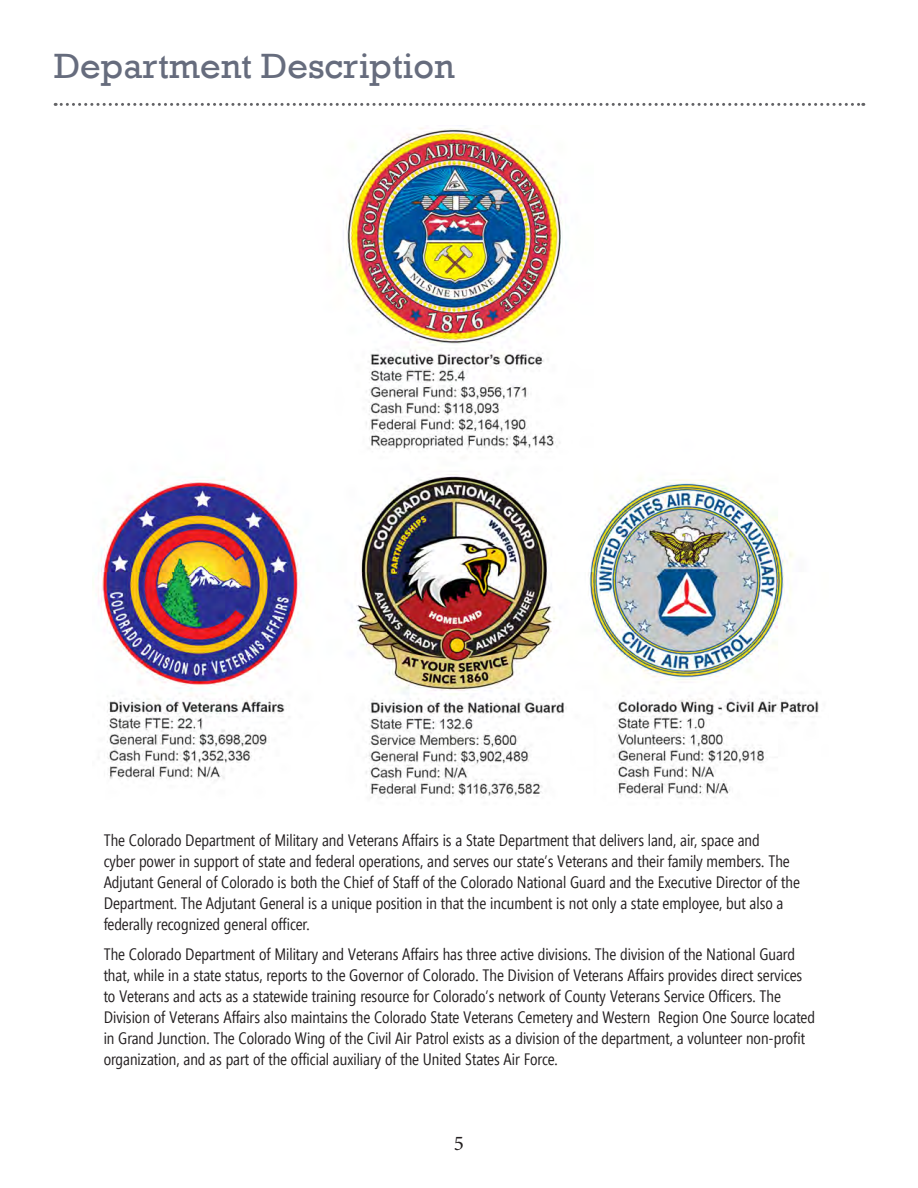
<style>
.page{position:relative;width:918px;height:1188px;background:#fff}
.page>*{position:absolute;margin:0;border:0;box-sizing:border-box;transform-origin:0 0}
.t1{font:45px "Rockwell";color:#666c7d}
.t2{font:36px "Rockwell";color:#666c7d}
.t3{font:21px "Minion Pro";color:#231f20}
.t4{font:16.5px/21px "Segoe Condensed";color:#231f20}
</style>
<div class="page">
<svg style="left:55px;top:103px;width:809px;height:3px"></svg>
<img style="left:95px;top:128px;width:724px;height:670px">
<p class="t2" style="left:54px;top:46px;width:402px">Department Description</p>
<p class="t1" style="left:54px;top:46px;width:502px">Department Description</p>
<p class="t4" style="left:104px;top:830px;width:698px">The Colorado Department of Military and Veterans Affairs is a State Department that delivers land, air, space and<br>cyber power in support of state and federal operations, and serves our state’s Veterans and their family members. The Adjutant General of Colorado is both the Chief of Staff of the Colorado National Guard and the Executive Director of the Department. The Adjutant General is a unique position in that the incumbent is not only a state employee, but also a federally recognized general officer.</p>
<p class="t4" style="left:104px;top:944px;width:713px">The Colorado Department of Military and Veterans Affairs has three active divisions. The division of the National Guard that, while in a state status, reports to the Governor of Colorado. The Division of Veterans Affairs provides direct services to Veterans and acts as a statewide training resource for Colorado’s network of County Veterans Service Officers. The Division of Veterans Affairs also maintains the Colorado State Veterans Cemetery and Western Region One Source located in Grand Junction. The Colorado Wing of the Civil Air Patrol exists as a division of the department, a volunteer non-profit organization, and as part of the official auxiliary of the United States Air Force.</p>
<p class="t3" style="left:454px;top:1129px;width:12px">5</p>
</div>
